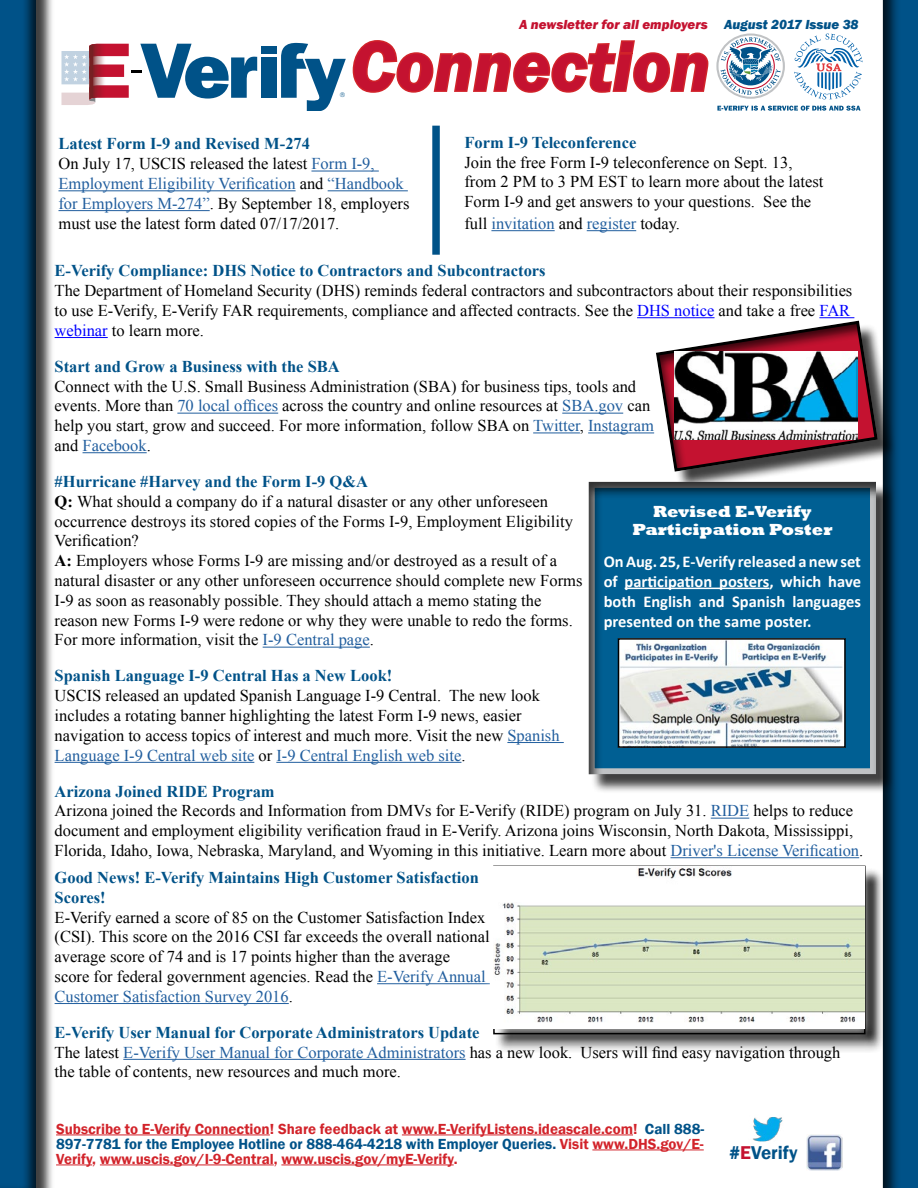
<style>
.page{position:relative;width:918px;height:1188px;background:#fff}
.page>*{position:absolute;margin:0;border:0;box-sizing:border-box;transform-origin:0 0}
.t1{font:italic 600 72px "Franklin Gothic";color:#c41230}
.t2{font:600 19.05px "Franklin Gothic";color:#005288}
.t3{font:16.5px/19.8px "Times New Roman";color:#000}
.t4{font:700 16.5px "Times New Roman";color:#005288}
.t5{font:700 16.5px/19.8px "Calibri";color:#fff;text-align:justify}
.t6{font:16.5px "Times New Roman";color:#215e9e}
.t7{font:800 16.5px/18px "Rockwell";color:#fff;text-align:center}
.t8{font:600 15px/15px "Franklin Gothic";color:#d2232a;text-align:justify}
.t9{font:italic 800 13.5px "Franklin Gothic";color:#c41230}
.t10{font:italic 800 13.5px "Franklin Gothic";color:#005288}
.s1{color:#000}
.s2{color:#00f}
.s3{color:#215e9e}
.s4{font-weight:700}
.s5{color:#005288}
.s6{color:#c41230}
</style>
<div class="page">
<svg style="left:641px;top:317px;width:229px;height:155px"></svg>
<div style="left:261px;top:47px;width:15px;height:7px;background:#005288"></div>
<div style="left:261px;top:57px;width:15px;height:41px;background:#005288"></div>
<svg style="left:62px;top:44px;width:195px;height:61px"></svg>
<svg style="left:716px;top:33px;width:69px;height:66px"></svg>
<svg style="left:717px;top:106px;width:144px;height:5px"></svg>
<svg style="left:794px;top:34px;width:69px;height:66px"></svg>
<img style="left:674px;top:352px;width:184px;height:88px">
<hr style="left:56px;top:1135px;width:214px;height:1px;background:#d2232a">
<hr style="left:402px;top:1135px;width:231px;height:1px;background:#d2232a">
<hr style="left:592px;top:1150px;width:112px;height:1px;background:#d2232a">
<hr style="left:56px;top:1165px;width:36px;height:1px;background:#d2232a">
<hr style="left:100px;top:1165px;width:174px;height:1px;background:#d2232a">
<hr style="left:281px;top:1165px;width:173px;height:1px;background:#d2232a">
<hr style="left:311px;top:171px;width:68px;height:1px;background:#215e9e">
<hr style="left:58px;top:190px;width:238px;height:1px;background:#215e9e">
<hr style="left:328px;top:190px;width:80px;height:1px;background:#215e9e">
<hr style="left:58px;top:210px;width:152px;height:1px;background:#215e9e">
<hr style="left:491px;top:230px;width:64px;height:1px;background:#215e9e">
<hr style="left:587px;top:230px;width:49px;height:1px;background:#215e9e">
<div style="left:432px;top:126px;width:8px;height:129px;background:#005288"></div>
<hr style="left:637px;top:317px;width:78px;height:1px;background:#00f">
<hr style="left:819px;top:317px;width:35px;height:1px;background:#00f">
<hr style="left:55px;top:337px;width:53px;height:1px;background:#00f">
<hr style="left:177px;top:413px;width:101px;height:1px;background:#215e9e">
<hr style="left:562px;top:413px;width:61px;height:1px;background:#215e9e">
<hr style="left:533px;top:433px;width:47px;height:1px;background:#215e9e">
<hr style="left:588px;top:433px;width:66px;height:1px;background:#215e9e">
<hr style="left:83px;top:452px;width:64px;height:1px;background:#215e9e">
<hr style="left:263px;top:647px;width:107px;height:1px;background:#215e9e">
<hr style="left:507px;top:742px;width:57px;height:1px;background:#215e9e">
<hr style="left:55px;top:762px;width:199px;height:1px;background:#215e9e">
<hr style="left:276px;top:762px;width:185px;height:1px;background:#215e9e">
<hr style="left:711px;top:818px;width:38px;height:1px;background:#215e9e">
<hr style="left:377px;top:983px;width:113px;height:1px;background:#215e9e">
<hr style="left:55px;top:1003px;width:234px;height:1px;background:#215e9e">
<hr style="left:123px;top:1059px;width:343px;height:1px;background:#215e9e">
<div style="left:495px;top:867px;width:389px;height:186px;background:#000;opacity:.91"></div>
<div style="left:484px;top:856px;width:391px;height:188px;background:#fff;opacity:.75"></div>
<div style="left:493px;top:866px;width:373px;height:168px;border:2px solid #000"></div>
<div style="left:870px;top:0;width:48px;height:1188px;background:#000;opacity:.75"></div>
<div style="left:591px;top:484px;width:304px;height:309px;background:#000;opacity:.75"></div>
<div style="left:576px;top:472px;width:312px;height:305px;background:#000;opacity:.75"></div>
<img style="left:621px;top:641px;width:222px;height:104px">
<div style="left:618px;top:638px;width:228px;height:110px;border:2px solid #000"></div>
<div style="left:0;top:0;width:55px;height:1188px;background:#000;opacity:.75"></div>
<div style="left:0;top:0;width:48px;height:1188px;background:#000;opacity:.75"></div>
<img style="left:494px;top:866px;width:371px;height:163px">
<img style="left:753px;top:1117px;width:30px;height:25px">
<img style="left:806px;top:1134px;width:37px;height:36px">
<svg style="left:281px;top:40px;width:428px;height:70px"></svg>
<h3 class="t9" style="left:519px;top:15px;width:190px">A newsletter for all employers</h3>
<h2 class="t10" style="left:724px;top:15px;width:136px">August 2017 Issue 38</h2>
<p class="t1" style="left:351px;top:20px;width:361px">Connection</p>
<h2 class="t4" style="left:464px;top:131px;width:173px">Form I-9 Teleconference</h2>
<p class="t3" style="left:464px;top:152px;width:361px">Join the free Form I-9 teleconference on Sept. 13, from 2 PM to 3 PM EST to learn more about the latest<br>Form I-9 and get answers to your questions. See the</p>
<p class="t6" style="left:464px;top:212px;width:217px"><span class="s1">full</span> invitation <span class="s1">and</span> register <span class="s1">today.</span></p>
<h2 class="t4" style="left:55px;top:259px;width:493px">E-Verify Compliance: DHS Notice to Contractors and Subcontractors</h2>
<p class="t3" style="left:55px;top:280px;width:799px">The Department of Homeland Security (DHS) reminds federal contractors and subcontractors about their responsibilities to use E-Verify, E-Verify FAR requirements, compliance and affected contracts. See the <span class="s2">DHS notice</span> and take a free <span class="s2">FAR</span></p>
<p class="t3" style="left:55px;top:320px;width:151px"><span class="s2">webinar</span> to learn more.</p>
<h2 class="t4" style="left:55px;top:355px;width:287px">Start and Grow a Business with the SBA</h2>
<p class="t3" style="left:55px;top:376px;width:597px">Connect with the U.S. Small Business Administration (SBA) for business tips, tools and events. More than <span class="s3">70 local offices</span> across the country and online resources at <span class="s3">SBA.gov</span> can</p>
<p class="t3" style="left:55px;top:415px;width:601px">help you start, grow and succeed. For more information, follow SBA on <span class="s3">Twitter</span>, <span class="s3">Instagram </span>and <span class="s3">Facebook</span>.</p>
<h2 class="t4" style="left:55px;top:470px;width:315px">#Hurricane #Harvey and the Form I-9 Q&amp;A</h2>
<p class="t3" style="left:55px;top:491px;width:520px"><span class="s4">Q:</span> What should a company do if a natural disaster or any other unforeseen occurrence destroys its stored copies of the Forms I-9, Employment Eligibility<br>Verification?</p>
<p class="t3" style="left:55px;top:550px;width:529px"><span class="s4">A:</span> Employers whose Forms I-9 are missing and/or destroyed as a result of a natural disaster or any other unforeseen occurrence should complete new Forms I-9 as soon as reasonably possible. They should attach a memo stating the reason new Forms I-9 were redone or why they were unable to redo the forms.<br>For more information, visit the <span class="s3">I-9 Central page</span>.</p>
<h2 class="t4" style="left:55px;top:664px;width:339px">Spanish Language I-9 Central Has a New Look!</h2>
<p class="t3" style="left:55px;top:685px;width:507px">USCIS released an updated Spanish Language I-9 Central. The new look includes a rotating banner highlighting the latest Form I-9 news, easier navigation to access topics of interest and much more. Visit the new <span class="s3">Spanish Language I-9 Central web site</span> or <span class="s3">I-9 Central English web site</span>.</p>
<h2 class="t4" style="left:58px;top:132px;width:253px">Latest Form I-9 and Revised M-274</h2>
<p class="t3" style="left:58px;top:154px;width:318px">On July 17, USCIS released the latest <span class="s3">Form I-9,</span></p>
<p class="t3" style="left:58px;top:173px;width:353px"><span class="s3">Employment Eligibility Verification</span> and <span class="s3">“Handbook for Employers M-274”</span>. By September 18, employers must use the latest form dated 07/17/2017.</p>
<p class="t7" style="left:632px;top:503px;width:201px">Revised E-Verify<br>Participation Poster</p>
<p class="t5" style="left:604px;top:552px;width:259px">On Aug. 25, E-Verify released a new set of participation posters, which have both English and Spanish languages presented on the same poster.</p>
<h2 class="t4" style="left:55px;top:780px;width:222px">Arizona Joined RIDE Program</h2>
<p class="t3" style="left:55px;top:801px;width:800px">Arizona joined the Records and Information from DMVs for E-Verify (RIDE) program on July 31. <span class="s3">RIDE</span> helps to reduce</p>
<p class="t3" style="left:55px;top:820px;width:810px">document and employment eligibility verification fraud in E-Verify. Arizona joins Wisconsin, North Dakota, Mississippi,<br>Florida, Idaho, Iowa, Nebraska, Maryland, and Wyoming in this initiative. Learn more about <span class="s3">Driver's License Verification</span>.</p>
<h2 class="t4" style="left:55px;top:866px;width:426px">Good News! E-Verify Maintains High Customer Satisfaction</h2>
<h2 class="t4" style="left:55px;top:886px;width:53px">Scores!</h2>
<p class="t3" style="left:55px;top:907px;width:437px">E-Verify earned a score of 85 on the Customer Satisfaction Index (CSI). This score on the 2016 CSI far exceeds the overall national average score of 74 and is 17 points higher than the average<br>score for federal government agencies. Read the <span class="s3">E-Verify Annual</span></p>
<p class="t6" style="left:55px;top:985px;width:240px">Customer Satisfaction Survey 2016<span class="s1">.</span></p>
<h2 class="t4" style="left:55px;top:1021px;width:426px">E-Verify User Manual for Corporate Administrators Update</h2>
<p class="t3" style="left:55px;top:1042px;width:787px">The latest <span class="s3">E-Verify User Manual for Corporate Administrators</span> has a new look. Users will find easy navigation through</p>
<p class="t3" style="left:55px;top:1062px;width:348px">the table of contents, new resources and much more.</p>
<p class="t8" style="left:56px;top:1121px;width:650px">Subscribe to E-Verify Connection! Share feedback at www.E-VerifyListens.ideascale.com! <span class="s5">Call 888- 897-7781 for the Employee Hotline or 888-464-4218 with Employer Queries.</span> Visit www.DHS.gov/E-Verify, www.uscis.gov/I-9-Central, www.uscis.gov/myE-Verify.</p>
<p class="t2" style="left:729px;top:1141px;width:70px">#<span class="s6">E</span>Verify</p>
</div>
